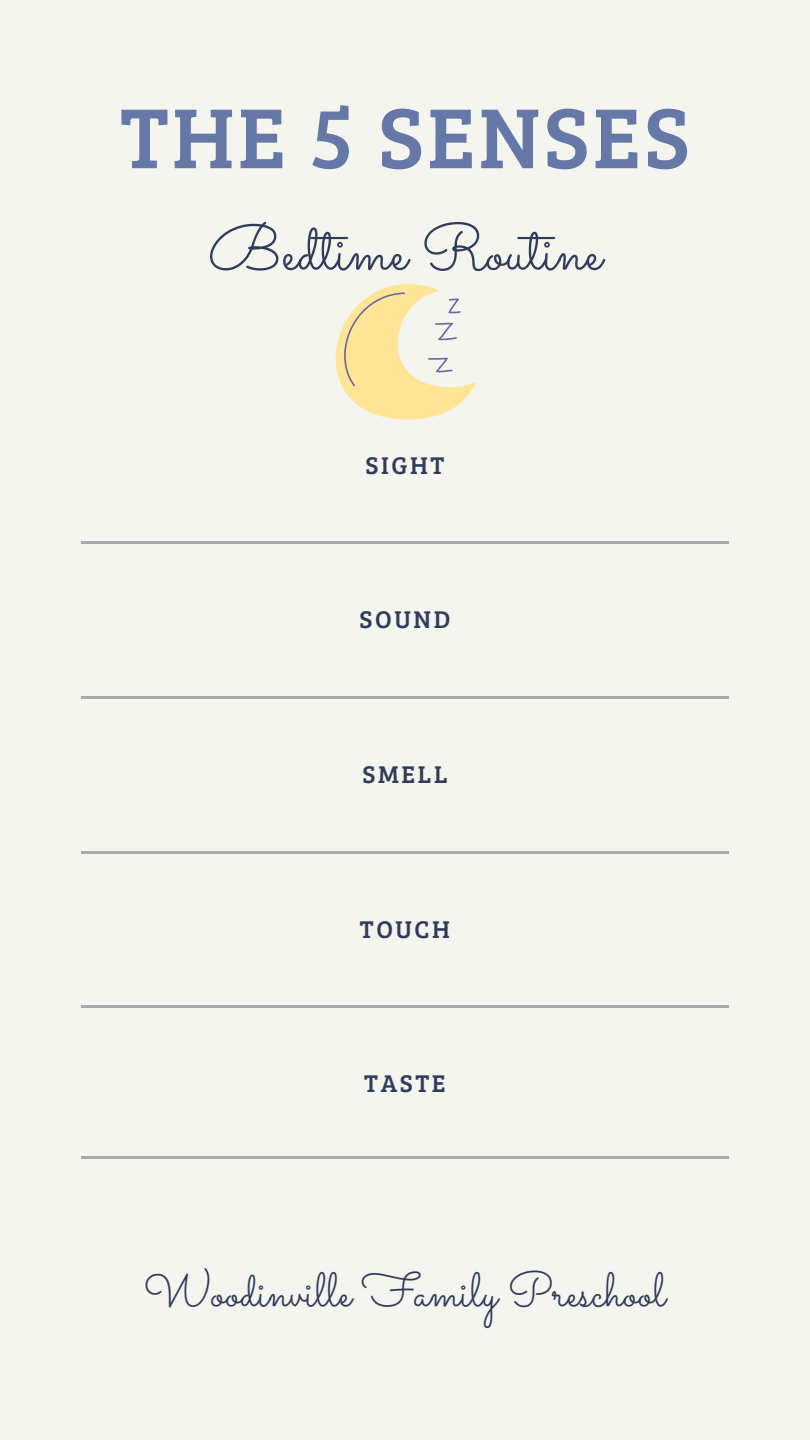
<style>
.page{position:relative;width:810px;height:1440px;background:#f5f5ef}
.page>*{position:absolute;margin:0;border:0;box-sizing:border-box;transform-origin:0 0}
.t1{font:88px "Bree Serif";letter-spacing:.035em;color:#6678a8}
.t2{font:64px "Sacramento";color:#313c59}
.t3{font:48px "Sacramento";color:#313c59}
.t4{font:25px "Bree Serif";letter-spacing:.105em;color:#313c59}
</style>
<div class="page">
<hr style="left:81px;top:541px;width:648px;height:3px;background:#a8a8a8">
<hr style="left:81px;top:851px;width:648px;height:3px;background:#a8a8a8">
<hr style="left:81px;top:696px;width:648px;height:3px;background:#a8a8a8">
<hr style="left:81px;top:1005px;width:648px;height:3px;background:#a8a8a8">
<hr style="left:81px;top:1156px;width:648px;height:3px;background:#a8a8a8">
<svg style="left:335px;top:284px;width:141px;height:136px"></svg>
<h1 class="t1" style="left:120px;top:73px;width:571px">THE 5 SENSES</h1>
<h2 class="t2" style="left:208px;top:210px;width:395px">Bedtime Routine</h2>
<p class="t4" style="left:366px;top:447px;width:80px">SIGHT</p>
<p class="t4" style="left:360px;top:601px;width:92px">SOUND</p>
<p class="t4" style="left:363px;top:756px;width:86px">SMELL</p>
<p class="t4" style="left:360px;top:911px;width:92px">TOUCH</p>
<p class="t4" style="left:364px;top:1065px;width:83px">TASTE</p>
<p class="t3" style="left:144px;top:1261px;width:523px">Woodinville Family Preschool</p>
</div>
